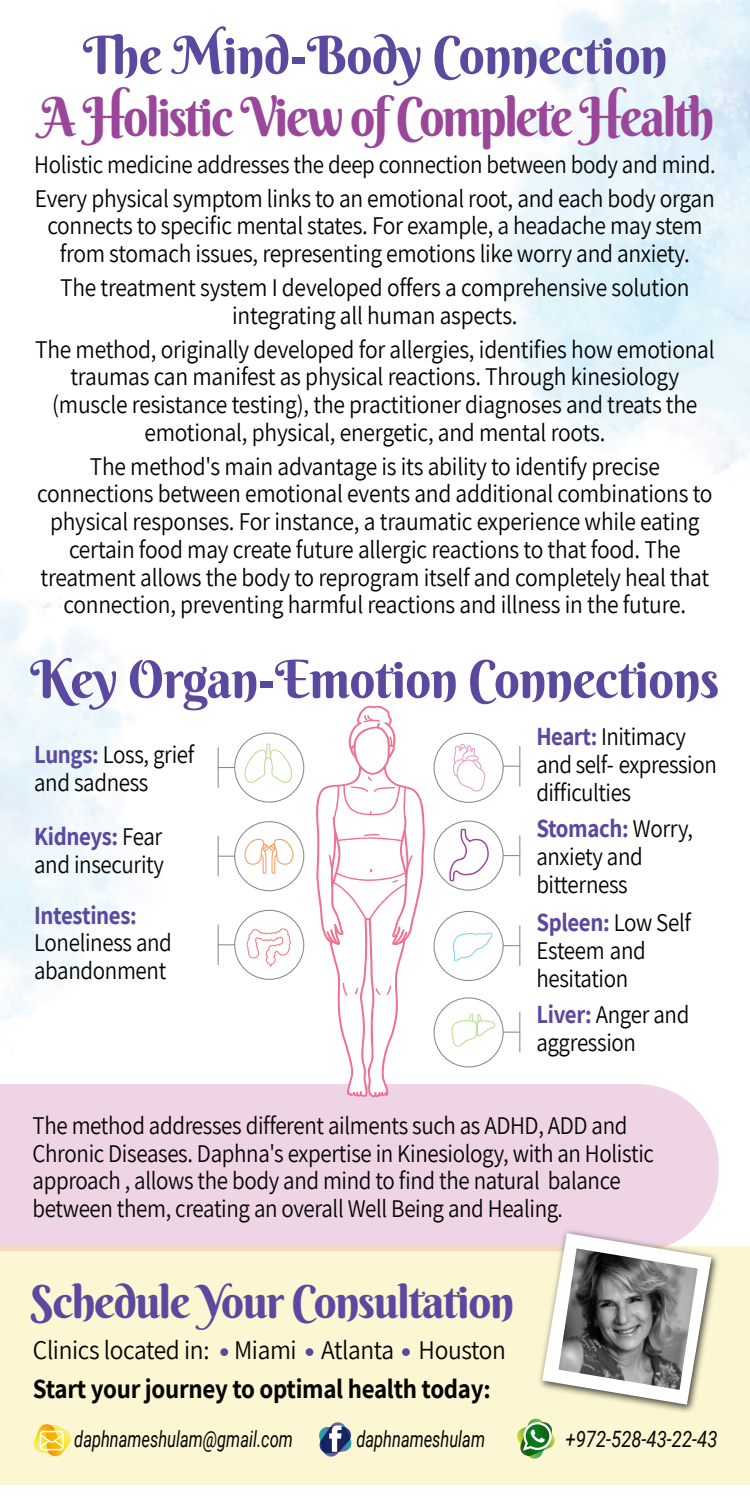
<style>
.page{position:relative;width:750px;height:1500px;background:#fff}
.page>*{position:absolute;margin:0;border:0;box-sizing:border-box;transform-origin:0 0}
.t1{font:54px "Berkshire Swash";letter-spacing:-.045em;color:#9a469a;scale:.91 1}
.t2{font:52.5px "Berkshire Swash";letter-spacing:-.01em;color:#5a499e;scale:.96 1}
.t3{font:52.5px "Berkshire Swash";letter-spacing:-.01em;color:#5a499e}
.t4{font:45.75px "Berkshire Swash";letter-spacing:-.03em;color:#5a499e}
.t5{font:700 27px "Assistant";letter-spacing:-.01em;color:#040503;scale:.93 1}
.t6{font:27px "Assistant";letter-spacing:-.015em;color:#040503;scale:.94 1}
.t7{font:25.5px/27.8px "Assistant";letter-spacing:-.015em;color:#040503;text-align:center;scale:.92 1}
.t8{font:25.5px/27.8px "Assistant";letter-spacing:-.015em;color:#040503;scale:.9 1}
.t9{font:700 25.5px "Assistant";letter-spacing:-.015em;color:#5a499e;scale:.9 1}
.t10{font:italic 22.5px "Roboto";color:#040503;scale:.73 1}
.t11{font:italic 22.5px "Roboto";color:#040503;scale:.82 1}
.s1{font-weight:700;color:#5a499e}
.s2{font-family:"Almoni Neue DL4.0 AAA"}
</style>
<div class="page">
<img style="left:0;top:0;width:750px;height:1068px">
<div style="left:0;top:1084px;width:719px;height:162px;background:#efd4e6"></div>
<div style="left:234px;top:732px;width:70px;height:71px;border:1px solid #8a898a;border-radius:50%"></div>
<div style="left:234px;top:821px;width:70px;height:70px;border:1px solid #8a898a;border-radius:50%"></div>
<div style="left:234px;top:910px;width:70px;height:70px;border:1px solid #8a898a;border-radius:50%"></div>
<div style="left:434px;top:733px;width:70px;height:70px;border:1px solid #8a898a;border-radius:50%"></div>
<div style="left:434px;top:821px;width:70px;height:70px;border:1px solid #8a898a;border-radius:50%"></div>
<div style="left:434px;top:911px;width:70px;height:70px;border:1px solid #8a898a;border-radius:50%"></div>
<div style="left:434px;top:997px;width:70px;height:70px;border:1px solid #8a898a;border-radius:50%"></div>
<svg style="left:219px;top:767px;width:16px;height:1px"></svg>
<hr style="left:218px;top:748px;width:1px;height:39px;background:#8a898a">
<svg style="left:219px;top:856px;width:16px;height:1px"></svg>
<hr style="left:218px;top:836px;width:1px;height:40px;background:#8a898a">
<svg style="left:219px;top:944px;width:16px;height:1px"></svg>
<hr style="left:218px;top:925px;width:1px;height:40px;background:#8a898a">
<svg style="left:503px;top:945px;width:16px;height:1px"></svg>
<hr style="left:519px;top:926px;width:1px;height:40px;background:#8a898a">
<svg style="left:503px;top:1032px;width:16px;height:1px"></svg>
<hr style="left:519px;top:1012px;width:1px;height:40px;background:#8a898a">
<svg style="left:503px;top:855px;width:16px;height:1px"></svg>
<hr style="left:519px;top:836px;width:1px;height:39px;background:#8a898a">
<svg style="left:503px;top:766px;width:16px;height:1px"></svg>
<hr style="left:519px;top:746px;width:1px;height:40px;background:#8a898a">
<svg style="left:314px;top:705px;width:111px;height:395px"></svg>
<svg style="left:450px;top:1013px;width:46px;height:34px"></svg>
<svg style="left:244px;top:837px;width:50px;height:38px"></svg>
<svg style="left:450px;top:743px;width:36px;height:49px"></svg>
<svg style="left:243px;top:743px;width:51px;height:41px"></svg>
<svg style="left:448px;top:828px;width:43px;height:54px"></svg>
<svg style="left:451px;top:930px;width:42px;height:33px"></svg>
<svg style="left:246px;top:928px;width:45px;height:39px"></svg>
<div style="left:0;top:1246px;width:750px;height:238px;background:#fdf6d3"></div>
<img style="left:534px;top:1225px;width:185px;height:187px">
<svg style="left:542px;top:1233px;width:170px;height:172px"></svg>
<img style="left:559px;top:1248px;width:139px;height:142px">
<div style="left:220px;top:1348px;width:8px;height:8px;background:#5a499e;border-radius:50%"></div>
<div style="left:306px;top:1348px;width:7px;height:8px;background:#5a499e;border-radius:50%"></div>
<div style="left:402px;top:1348px;width:8px;height:8px;background:#5a499e;border-radius:50%"></div>
<svg style="left:319px;top:1422px;width:32px;height:35px"></svg>
<svg style="left:517px;top:1419px;width:38px;height:40px"></svg>
<svg style="left:34px;top:1424px;width:37px;height:32px"></svg>
<h2 class="t3" style="left:83px;top:22px;width:586px">The Mind-Body Connection</h2>
<h1 class="t1" style="left:39px;top:83px;width:743px">A Holistic View of Complete Health</h1>
<p class="t8" style="left:34px;top:146px;width:759px;line-height:33.9px">Holistic medicine addresses the deep connection between body and mind.<br>Every physical symptom links to an emotional root, and each body organ</p>
<p class="t7" style="left:47px;top:211px;width:713px">connects to specific mental states. For example, a headache may stem from stomach issues, representing emotions like worry and anxiety.</p>
<p class="t7" style="left:60px;top:272px;width:686px">The treatment system I developed offers a comprehensive solution integrating all human aspects.</p>
<p class="t7" style="left:35px;top:334px;width:740px">The method, originally developed for allergies, identifies how emotional traumas can manifest as physical reactions. Through kinesiology (muscle resistance testing), the practitioner diagnoses and treats the emotional, physical, energetic, and mental roots.</p>
<p class="t7" style="left:37px;top:451px;width:736px">The method's main advantage is its ability to identify precise connections between emotional events and additional combinations to physical responses. For instance, a traumatic experience while eating certain food may create future allergic reactions to that food. The treatment allows the body to reprogram itself and completely heal that connection, preventing harmful reactions and illness in the future.</p>
<h2 class="t2" style="left:30px;top:646px;width:719px">Key Organ-Emotion Connections</h2>
<p class="t8" style="left:34px;top:740px;width:179px"><span class="s1">Lungs:</span> Loss, grief and sadness</p>
<p class="t8" style="left:34px;top:821px;width:146px"><span class="s1">Kidneys:</span> Fear and insecurity</p>
<p class="t9" style="left:34px;top:898px;width:116px">Intestines:</p>
<p class="t8" style="left:34px;top:928px;width:155px">Loneliness and abandonment</p>
<p class="t8" style="left:536px;top:722px;width:202px"><span class="s1">Heart:</span> Initimacy and self- expression difficulties</p>
<p class="t8" style="left:536px;top:814px;width:176px"><span class="s1">Stomach:</span> Worry, anxiety and bitterness</p>
<p class="t8" style="left:536px;top:908px;width:173px"><span class="s1">Spleen:</span> Low Self<br>Esteem and hesitation</p>
<p class="t8" style="left:536px;top:999px;width:172px"><span class="s1">Liver:</span> Anger and aggression</p>
<p class="t8" style="left:33px;top:1110px;width:692px">The method addresses different ailments such as ADHD, ADD and Chronic Diseases. Daphna's expertise in Kinesiology, with an Holistic approach , allows the body and mind to find the natural balance between them, creating an overall Well Being and Healing<span class="s2">.</span></p>
<h3 class="t4" style="left:31px;top:1273px;width:485px">Schedule Your Consultation</h3>
<p class="t6" style="left:33px;top:1332px;width:505px">Clinics located in: Miami Atlanta Houston</p>
<p class="t5" style="left:33px;top:1371px;width:494px">Start your journey to optimal health today:</p>
<p class="t10" style="left:74px;top:1424px;width:301px">daphnameshulam@gmail.com</p>
<p class="t10" style="left:356px;top:1424px;width:178px">daphnameshulam</p>
<p class="t11" style="left:565px;top:1423px;width:187px">+972-528-43-22-43</p>
</div>
